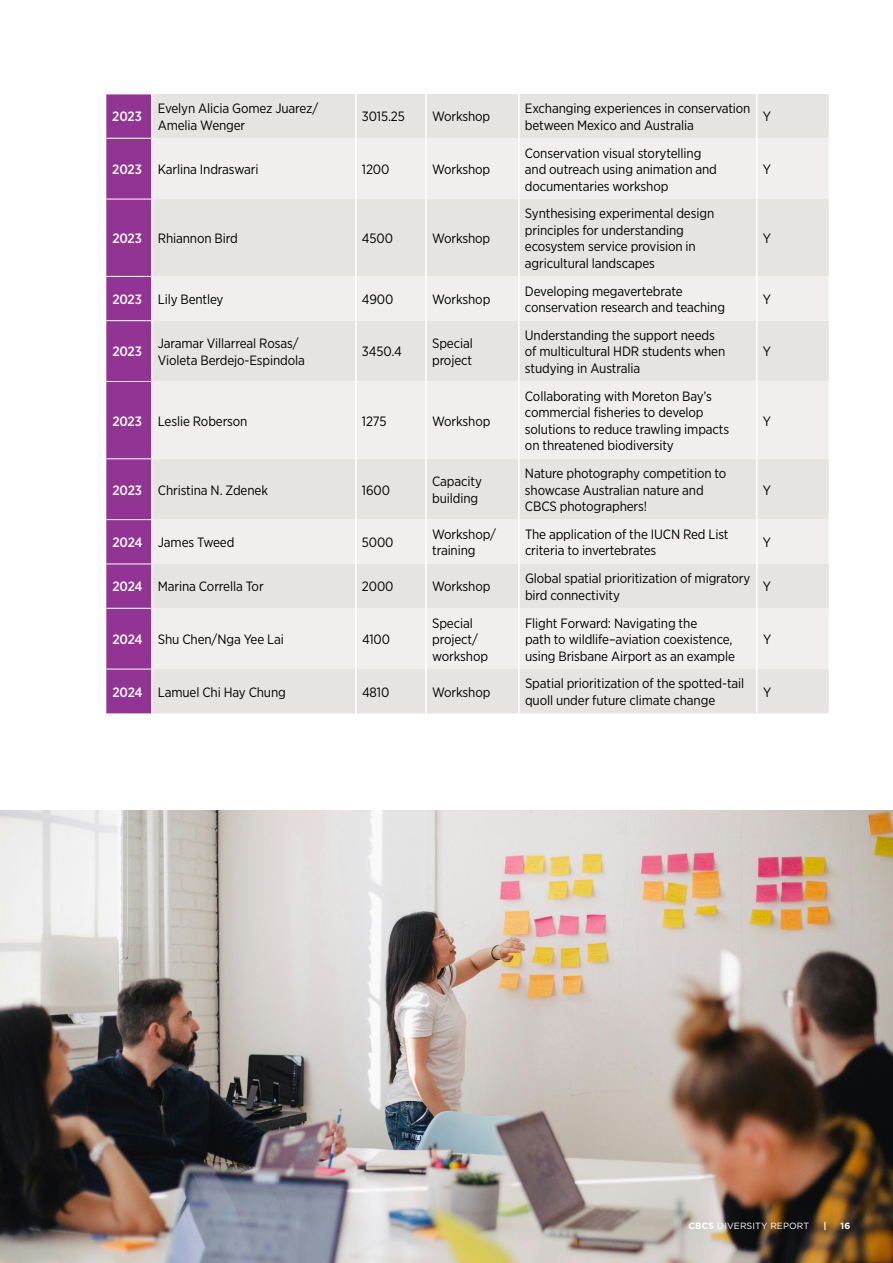
<style>
.page{position:relative;width:893px;height:1263px;background:#fff}
.page>*{position:absolute;margin:0;border:0;box-sizing:border-box;transform-origin:0 0}
.t1{font:13.5px/16.5px "Gotham Narrow";letter-spacing:-.01em;color:#000}
.t2{font:500 13.5px "Gotham Narrow";letter-spacing:-.01em;color:#fff}
.t3{font:9px "Gotham";letter-spacing:.01em;color:#fff}
.t4{font:700 9px "Gotham";color:#fff}
.s1{font-weight:500;color:#fff}
.s2{font-weight:700}
</style>
<div class="page">
<img style="left:0;top:810px;width:893px;height:453px">
<svg style="left:106px;top:95px;width:45px;height:618px;background:#933995"></svg>
<div style="left:153px;top:94px;width:676px;height:619px;background:#e7e3e0"></div>
<svg style="left:153px;top:138px;width:676px;height:531px;background:#ece9e7"></svg>
<hr style="left:355px;top:94px;width:2px;height:44px;background:#fff">
<hr style="left:425px;top:94px;width:2px;height:44px;background:#fff">
<hr style="left:518px;top:94px;width:2px;height:44px;background:#fff">
<hr style="left:756px;top:94px;width:2px;height:44px;background:#fff">
<hr style="left:355px;top:138px;width:2px;height:61px;background:#fff">
<hr style="left:425px;top:138px;width:2px;height:61px;background:#fff">
<hr style="left:518px;top:138px;width:2px;height:61px;background:#fff">
<hr style="left:756px;top:138px;width:2px;height:61px;background:#fff">
<hr style="left:355px;top:199px;width:2px;height:77px;background:#fff">
<hr style="left:425px;top:199px;width:2px;height:77px;background:#fff">
<hr style="left:518px;top:199px;width:2px;height:77px;background:#fff">
<hr style="left:756px;top:199px;width:2px;height:77px;background:#fff">
<hr style="left:355px;top:276px;width:2px;height:45px;background:#fff">
<hr style="left:425px;top:276px;width:2px;height:45px;background:#fff">
<hr style="left:518px;top:276px;width:2px;height:45px;background:#fff">
<hr style="left:756px;top:276px;width:2px;height:45px;background:#fff">
<hr style="left:355px;top:321px;width:2px;height:60px;background:#fff">
<hr style="left:425px;top:321px;width:2px;height:60px;background:#fff">
<hr style="left:518px;top:321px;width:2px;height:60px;background:#fff">
<hr style="left:756px;top:321px;width:2px;height:60px;background:#fff">
<hr style="left:355px;top:381px;width:2px;height:78px;background:#fff">
<hr style="left:425px;top:381px;width:2px;height:78px;background:#fff">
<hr style="left:518px;top:381px;width:2px;height:78px;background:#fff">
<hr style="left:756px;top:381px;width:2px;height:78px;background:#fff">
<hr style="left:355px;top:459px;width:2px;height:61px;background:#fff">
<hr style="left:425px;top:459px;width:2px;height:61px;background:#fff">
<hr style="left:518px;top:459px;width:2px;height:61px;background:#fff">
<hr style="left:756px;top:459px;width:2px;height:61px;background:#fff">
<hr style="left:355px;top:520px;width:2px;height:44px;background:#fff">
<hr style="left:425px;top:520px;width:2px;height:44px;background:#fff">
<hr style="left:518px;top:520px;width:2px;height:44px;background:#fff">
<hr style="left:756px;top:520px;width:2px;height:44px;background:#fff">
<hr style="left:355px;top:564px;width:2px;height:44px;background:#fff">
<hr style="left:425px;top:564px;width:2px;height:44px;background:#fff">
<hr style="left:518px;top:564px;width:2px;height:44px;background:#fff">
<hr style="left:756px;top:564px;width:2px;height:44px;background:#fff">
<hr style="left:355px;top:608px;width:2px;height:61px;background:#fff">
<hr style="left:425px;top:608px;width:2px;height:61px;background:#fff">
<hr style="left:518px;top:608px;width:2px;height:61px;background:#fff">
<hr style="left:756px;top:608px;width:2px;height:61px;background:#fff">
<hr style="left:355px;top:669px;width:2px;height:44px;background:#fff">
<hr style="left:425px;top:669px;width:2px;height:44px;background:#fff">
<hr style="left:518px;top:669px;width:2px;height:44px;background:#fff">
<hr style="left:756px;top:669px;width:2px;height:44px;background:#fff">
<hr style="left:106px;top:138px;width:45px;height:1px;background:#fff">
<hr style="left:106px;top:199px;width:45px;height:1px;background:#fff">
<hr style="left:106px;top:276px;width:45px;height:1px;background:#fff">
<hr style="left:106px;top:320px;width:45px;height:1px;background:#fff">
<hr style="left:106px;top:381px;width:45px;height:1px;background:#fff">
<hr style="left:106px;top:458px;width:45px;height:1px;background:#fff">
<hr style="left:106px;top:519px;width:45px;height:1px;background:#fff">
<hr style="left:106px;top:564px;width:45px;height:1px;background:#fff">
<hr style="left:106px;top:608px;width:45px;height:1px;background:#fff">
<hr style="left:106px;top:669px;width:45px;height:1px;background:#fff">
<p class="t2" style="left:112px;top:108px;width:31px">2023</p>
<p class="t1" style="left:158px;top:100px;width:162px">Evelyn Alicia Gomez Juarez/<br>Amelia Wenger</p>
<p class="t1" style="left:362px;top:108px;width:44px">3015.25</p>
<p class="t1" style="left:432px;top:108px;width:60px">Workshop</p>
<p class="t1" style="left:525px;top:100px;width:227px">Exchanging experiences in conservation between Mexico and Australia</p>
<p class="t1" style="left:763px;top:108px;width:10px">Y</p>
<p class="t1" style="left:112px;top:161px;width:148px"><span class="s1">2023</span> Karlina Indraswari</p>
<p class="t1" style="left:362px;top:161px;width:29px">1200</p>
<p class="t1" style="left:432px;top:161px;width:60px">Workshop</p>
<p class="t1" style="left:525px;top:144px;width:194px">Conservation visual storytelling and outreach using animation and documentaries workshop</p>
<p class="t1" style="left:763px;top:161px;width:10px">Y</p>
<p class="t1" style="left:112px;top:230px;width:127px"><span class="s1">2023</span> Rhiannon Bird</p>
<p class="t1" style="left:362px;top:230px;width:33px">4500</p>
<p class="t1" style="left:432px;top:230px;width:60px">Workshop</p>
<p class="t1" style="left:525px;top:205px;width:191px">Synthesising experimental design principles for understanding ecosystem service provision in agricultural landscapes</p>
<p class="t1" style="left:763px;top:230px;width:10px">Y</p>
<p class="t1" style="left:112px;top:291px;width:113px"><span class="s1">2023</span> Lily Bentley</p>
<p class="t1" style="left:362px;top:291px;width:33px">4900</p>
<p class="t1" style="left:432px;top:291px;width:60px">Workshop</p>
<p class="t1" style="left:525px;top:282px;width:202px">Developing megavertebrate conservation research and teaching</p>
<p class="t1" style="left:763px;top:291px;width:10px">Y</p>
<p class="t2" style="left:112px;top:343px;width:31px">2023</p>
<p class="t1" style="left:158px;top:335px;width:149px">Jaramar Villarreal Rosas/<br>Violeta Berdejo-Espindola</p>
<p class="t1" style="left:362px;top:343px;width:42px">3450.4</p>
<p class="t1" style="left:432px;top:335px;width:42px">Special project</p>
<p class="t1" style="left:525px;top:327px;width:202px">Understanding the support needs of multicultural HDR students when studying in Australia</p>
<p class="t1" style="left:763px;top:343px;width:10px">Y</p>
<p class="t1" style="left:112px;top:412px;width:137px"><span class="s1">2023</span> Leslie Roberson</p>
<p class="t1" style="left:362px;top:412px;width:26px">1275</p>
<p class="t1" style="left:432px;top:412px;width:60px">Workshop</p>
<p class="t1" style="left:525px;top:387px;width:206px">Collaborating with Moreton Bay’s commercial fisheries to develop solutions to reduce trawling impacts on threatened biodiversity</p>
<p class="t1" style="left:112px;top:481px;width:157px"><span class="s1">2023</span> Christina N. Zdenek</p>
<p class="t1" style="left:362px;top:481px;width:30px">1600</p>
<p class="t1" style="left:432px;top:473px;width:51px">Capacity building</p>
<p class="t1" style="left:525px;top:465px;width:203px">Nature photography competition to showcase Australian nature and<br>CBCS photographers!</p>
<p class="t1" style="left:763px;top:412px;width:10px">Y</p>
<p class="t1" style="left:763px;top:481px;width:10px">Y</p>
<p class="t1" style="left:112px;top:534px;width:124px"><span class="s1">2024</span> James Tweed</p>
<p class="t1" style="left:362px;top:534px;width:33px">5000</p>
<p class="t1" style="left:432px;top:526px;width:66px">Workshop/ training</p>
<p class="t1" style="left:525px;top:526px;width:205px">The application of the IUCN Red List criteria to invertebrates</p>
<p class="t1" style="left:763px;top:534px;width:10px">Y</p>
<p class="t1" style="left:112px;top:578px;width:153px"><span class="s1">2024</span> Marina Corrella Tor</p>
<p class="t1" style="left:362px;top:578px;width:33px">2000</p>
<p class="t1" style="left:432px;top:578px;width:60px">Workshop</p>
<p class="t1" style="left:525px;top:570px;width:227px">Global spatial prioritization of migratory bird connectivity</p>
<p class="t1" style="left:763px;top:578px;width:10px">Y</p>
<p class="t1" style="left:112px;top:631px;width:173px"><span class="s1">2024</span> Shu Chen/Nga Yee Lai</p>
<p class="t1" style="left:362px;top:631px;width:30px">4100</p>
<p class="t1" style="left:432px;top:614px;width:57px">Special project/ workshop</p>
<p class="t1" style="left:525px;top:614px;width:211px">Flight Forward: Navigating the<br>path to wildlife–aviation coexistence, using Brisbane Airport as an example</p>
<p class="t1" style="left:763px;top:631px;width:10px">Y</p>
<p class="t1" style="left:112px;top:683px;width:175px"><span class="s1">2024</span> Lamuel Chi Hay Chung</p>
<p class="t1" style="left:362px;top:683px;width:29px">4810</p>
<p class="t1" style="left:432px;top:683px;width:60px">Workshop</p>
<p class="t1" style="left:525px;top:675px;width:221px">Spatial prioritization of the spotted-tail quoll under future climate change</p>
<p class="t1" style="left:763px;top:683px;width:10px">Y</p>
<p class="t3" style="left:688px;top:1220px;width:122px"><span class="s2">CBCS</span> DIVERSITY REPORT</p>
<p class="t4" style="left:823px;top:1219px;width:5px">|</p>
<p class="t4" style="left:840px;top:1219px;width:11px">16</p>
</div>
